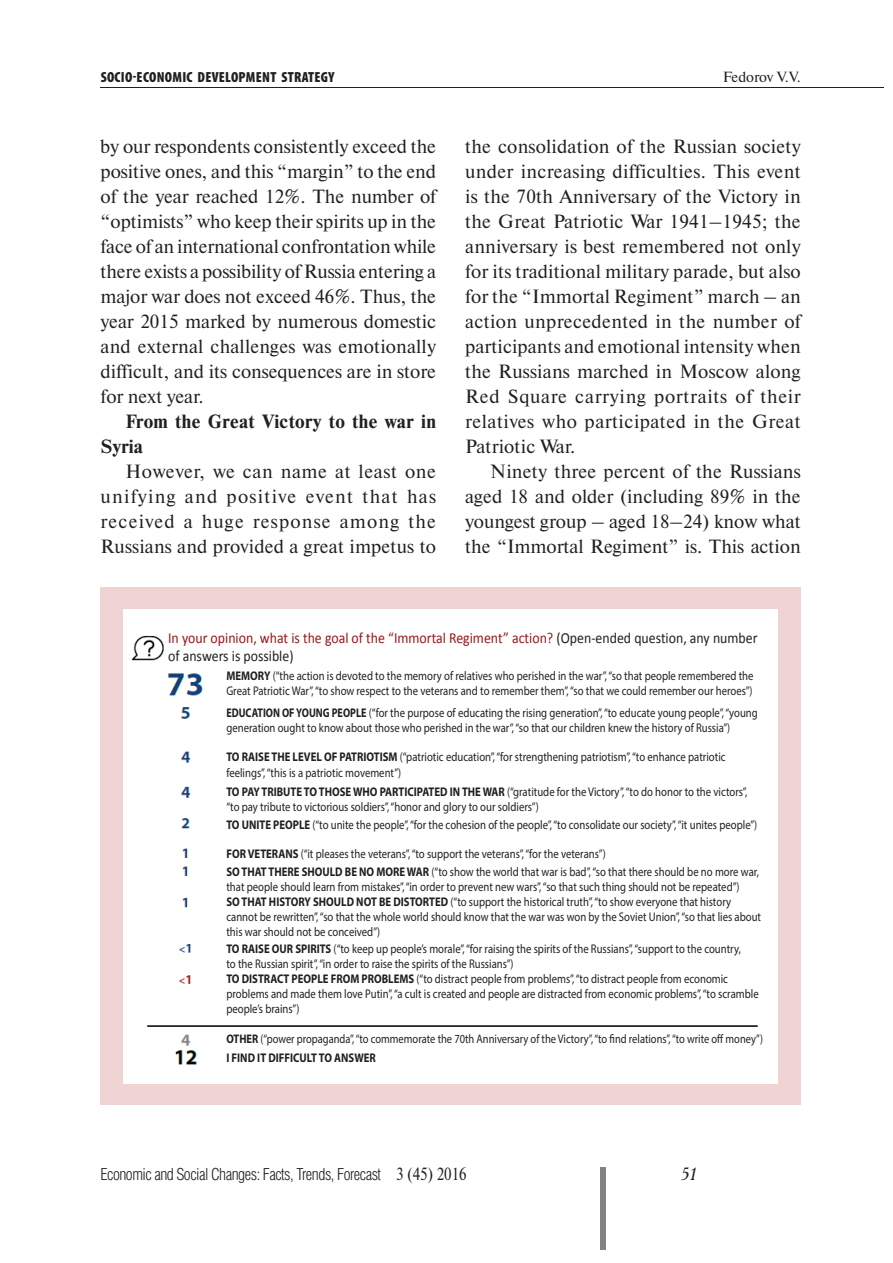
<style>
.page{position:relative;width:893px;height:1263px;background:#fff}
.page>*{position:absolute;margin:0;border:0;box-sizing:border-box;transform-origin:0 0}
.t1{font:19.05px/25px "Newton C";color:#231f20;text-align:justify}
.t2{font:700 19.05px/25px "Newton C";letter-spacing:.015em;color:#231f20}
.t3{font:italic 17.7px "Academy";color:#231f20}
.t4{font:300 16.65px "Helios Cond";letter-spacing:-.03em;color:#231f20}
.t5{font:15.45px/18.5px "Calibri";color:#96181c;scale:.9 1}
.t6{font:900 condensed 14.7px "Myriad Pro";letter-spacing:.02em;color:#231f20}
.t7{font:14.7px "Newton C";color:#231f20}
.t8{font:12.6px/15.1px "Myriad Pro";color:#231f20;scale:.85 1}
.t9{font:700 12.6px "Myriad Pro";color:#231f20;scale:.85 1}
.t10{font:12.45px "Myriad Pro";color:#231f20;scale:.84 1}
.s1{color:#231f20}
.s2{font-weight:700}
.s3{font-family:"Newton C";font-weight:400;font-size:17.7px}
</style>
<div class="page">
<div style="left:600px;top:1167px;width:6px;height:83px;background:#808285"></div>
<hr style="left:101px;top:87px;width:783px;height:1px;background:#231f20">
<div style="left:101px;top:587px;width:700px;height:517px;background:#f0d4d4"></div>
<div style="left:123px;top:609px;width:655px;height:475px;background:#fff"></div>
<img style="left:131px;top:635px;width:627px;height:430px">
<div style="left:167px;top:633px;width:601px;height:36px;background:#fff"></div>
<div style="left:214px;top:666px;width:550px;height:356px;background:#fff"></div>
<div style="left:223px;top:1029px;width:544px;height:55px;background:#fff"></div>
<p class="t6" style="left:101px;top:71px;width:235px">SOCIO-ECONOMIC DEVELOPMENT STRATEGY</p>
<p class="t7" style="left:723px;top:72px;width:80px">Fedorov V.V.</p>
<p class="t1" style="left:101px;top:135px;width:337px">by our respondents consistently exceed the positive ones, and this “margin” to the end of the year reached 12%. The number of “optimists” who keep their spirits up in the face of an international confrontation while there exists a possibility of Russia entering a major war does not exceed 46%. Thus, the year 2015 marked by numerous domestic and external challenges was emotionally difficult, and its consequences are in store for next year.</p>
<h1 class="t2" style="left:101px;top:410px;width:337px;text-indent:25px">From the Great Victory to the war in<br>Syria</h1>
<h1 class="t1" style="left:101px;top:460px;width:337px;text-indent:25px">However, we can name at least one unifying and positive event that has received a huge response among the Russians and provided a great impetus to</h1>
<p class="t1" style="left:465px;top:135px;width:337px">the consolidation of the Russian society under increasing difficulties. This event is the 70th Anniversary of the Victory in the Great Patriotic War 1941–1945; the anniversary is best remembered not only for its traditional military parade, but also for the “Immortal Regiment” march – an action unprecedented in the number of participants and emotional intensity when the Russians marched in Moscow along Red Square carrying portraits of their relatives who participated in the Great Patriotic War.</p>
<h1 class="t1" style="left:465px;top:460px;width:337px;text-indent:25px">Ninety three percent of the Russians aged 18 and older (including 89% in the youngest group – aged 18–24) know what the “Immortal Regiment” is. This action</h1>
<p class="t5" style="left:168px;top:630px;width:656px">In your opinion, what is the goal of the “Immortal Regiment” action? <span class="s1">(Open-ended question, any number of answers is possible)</span></p>
<p class="t8" style="left:226px;top:669px;width:622px"><span class="s2">MEMORY</span> (“the action is devoted to the memory of relatives who perished in the war”, “so that people remembered the<br>Great Patriotic War”, “to show respect to the veterans and to remember them”, “so that we could remember our heroes”)</p>
<p class="t8" style="left:226px;top:706px;width:627px"><span class="s2">EDUCATION OF YOUNG PEOPLE</span> (“for the purpose of educating the rising generation”, “to educate young people”, “young generation ought to know about those who perished in the war”, “so that our children knew the history of Russia”)</p>
<p class="t8" style="left:226px;top:751px;width:589px"><span class="s2">TO RAISE THE LEVEL OF PATRIOTISM</span> (“patriotic education”, “for strengthening patriotism”, “to enhance patriotic feelings”, “this is a patriotic movement”)</p>
<p class="t8" style="left:226px;top:785px;width:614px"><span class="s2">TO PAY TRIBUTE TO THOSE WHO PARTICIPATED IN THE WAR</span> (“gratitude for the Victory”, “to do honor to the victors”, “to pay tribute to victorious soldiers”, “honor and glory to our soldiers”)</p>
<p class="t8" style="left:226px;top:818px;width:626px"><span class="s2">TO UNITE PEOPLE</span> (“to unite the people”, “for the cohesion of the people”, “to consolidate our society”, “it unites people”)</p>
<p class="t8" style="left:226px;top:846px;width:628px;line-height:17.9px"><span class="s2">FOR VETERANS</span> (“it pleases the veterans”, “to support the veterans”, “for the veterans”)<br><span class="s2">SO THAT THERE SHOULD BE NO MORE WAR</span> (“to show the world that war is bad”, “so that there should be no more war,</p>
<p class="t8" style="left:226px;top:880px;width:630px">that people should learn from mistakes”, “in order to prevent new wars”, “so that such thing should not be repeated”)<br><span class="s2">SO THAT HISTORY SHOULD NOT BE DISTORTED</span> (“to support the historical truth”, “to show everyone that history cannot be rewritten”, “so that the whole world should know that the war was won by the Soviet Union”, “so that lies about this war should not be conceived”)</p>
<p class="t8" style="left:226px;top:942px;width:628px"><span class="s2">TO RAISE OUR SPIRITS</span> (“to keep up people’s morale”, “for raising the spirits of the Russians”, “support to the country,<br>to the Russian spirit”, “in order to raise the spirits of the Russians”)<br><span class="s2">TO DISTRACT PEOPLE FROM PROBLEMS</span> (“to distract people from problems”, “to distract people from economic problems and made them love Putin”, “a cult is created and people are distracted from economic problems”, “to scramble people’s brains”)</p>
<p class="t10" style="left:226px;top:1034px;width:640px"><span class="s2">OTHER</span> (“power propaganda”, “to commemorate the 70th Anniversary of the Victory”, “to find relations”, “to write off money”)</p>
<p class="t9" style="left:226px;top:1053px;width:177px">I FIND IT DIFFICULT TO ANSWER</p>
<h3 class="t4" style="left:101px;top:1168px;width:368px">Economic and Social Changes: Facts, Trends, Forecast <span class="s3">3 (45) 2016</span></h3>
<h2 class="t3" style="left:681px;top:1165px;width:17px">51</h2>
</div>
